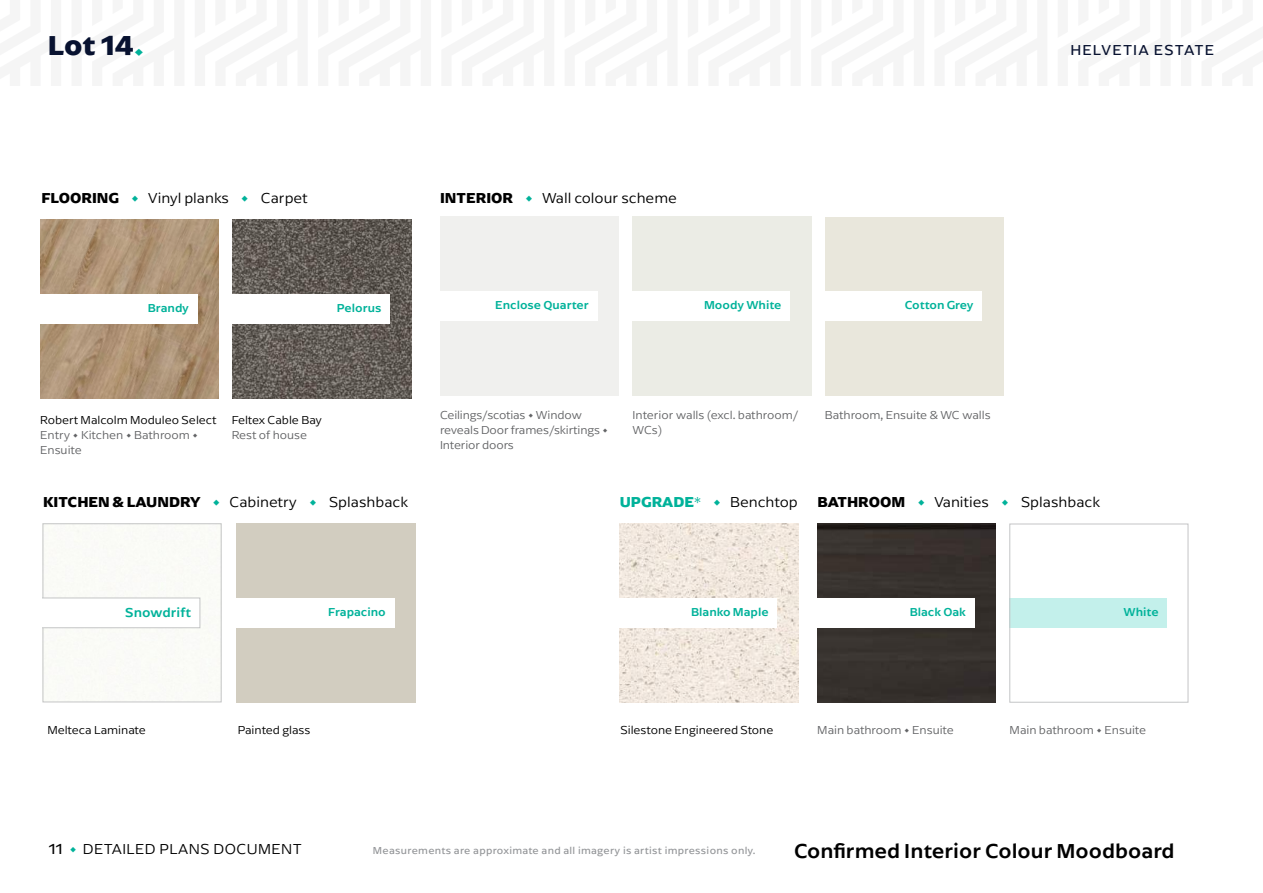
<style>
.page{position:relative;width:1263px;height:893px;background:#fff}
.page>*{position:absolute;margin:0;border:0;box-sizing:border-box;transform-origin:0 0}
.t1{font:700 28.5px "Arpona Sans";color:#081230}
.t2{font:500 21px "Arpona Sans";color:#000}
.t3{font:300 15px "Arpona Sans";color:#000}
.t4{font:300 15px "Arpona Sans";letter-spacing:.03em;color:#000}
.t5{font:15px "Arpona Sans";letter-spacing:.075em;color:#081230}
.t6{font:500 13.5px "Arpona Sans";color:#00b29a}
.t7{font:300 12px/15px "Arpona Sans";color:#636466}
.t8{font:300 12px "Arpona Sans";color:#000}
.t9{font:500 12px "Arpona Sans";color:#00b29a}
.t10{font:10.5px "Arpona Sans";letter-spacing:.03em;color:#939598}
.s1{color:#00b29a}
.s2{font-weight:700}
.s3{font-weight:500;color:#00b29a}
.s4{font-weight:700;color:#00b29a}
.s5{font-weight:400}
.s6{font-weight:400;color:#00b29a}
</style>
<div class="page">
<div style="left:43px;top:524px;width:178px;height:178px;border:1px solid #c4c5c6"></div>
<svg style="left:43px;top:598px;width:157px;height:30px"></svg>
<img style="left:233px;top:220px;width:178px;height:178px">
<img style="left:40px;top:220px;width:179px;height:178px">
<div style="left:36px;top:294px;width:162px;height:30px;background:#fff"></div>
<div style="left:228px;top:294px;width:162px;height:30px;background:#fff"></div>
<div style="left:825px;top:217px;width:178px;height:178px;background:#e9e7dc"></div>
<div style="left:821px;top:291px;width:161px;height:30px;background:#fff"></div>
<img style="left:620px;top:524px;width:178px;height:178px">
<div style="left:616px;top:598px;width:161px;height:30px;background:#fff"></div>
<div style="left:1010px;top:598px;width:157px;height:30px;background:#c3f0eb"></div>
<div style="left:1009px;top:524px;width:179px;height:178px;border:1px solid #c4c5c6"></div>
<div style="left:817px;top:524px;width:179px;height:178px;background:#36312d"></div>
<div style="left:813px;top:598px;width:161px;height:30px;background:#fff"></div>
<h1 class="t1" style="left:48px;top:27px;width:98px">Lot 14<span class="s1">.</span></h1>
<p class="t5" style="left:1070px;top:41px;width:145px">HELVETIA ESTATE</p>
<p class="t3" style="left:41px;top:189px;width:268px"><span class="s2">FLOORING</span> <span class="s3">•</span> Vinyl planks <span class="s3">•</span> Carpet</p>
<p class="t9" style="left:148px;top:299px;width:43px">Brandy</p>
<p class="t9" style="left:337px;top:299px;width:46px">Pelorus</p>
<p class="t3" style="left:440px;top:189px;width:238px"><span class="s2">INTERIOR</span> <span class="s3">•</span> Wall colour scheme</p>
<p class="t9" style="left:495px;top:296px;width:95px">Enclose Quarter</p>
<p class="t9" style="left:704px;top:296px;width:79px">Moody White</p>
<p class="t9" style="left:905px;top:296px;width:71px">Cotton Grey</p>
<p class="t8" style="left:40px;top:412px;width:178px">Robert Malcolm Moduleo Select</p>
<p class="t7" style="left:40px;top:427px;width:160px">Entry • Kitchen • Bathroom •<br>Ensuite</p>
<p class="t8" style="left:232px;top:412px;width:92px">Feltex Cable Bay</p>
<p class="t7" style="left:232px;top:427px;width:77px">Rest of house</p>
<p class="t7" style="left:440px;top:408px;width:170px">Ceilings/scotias • Window reveals Door frames/skirtings •<br>Interior doors</p>
<p class="t7" style="left:633px;top:408px;width:167px">Interior walls (excl. bathroom/<br>WCs)</p>
<p class="t7" style="left:825px;top:408px;width:167px">Bathroom, Ensuite &amp; WC walls</p>
<p class="t3" style="left:43px;top:493px;width:366px"><span class="s2">KITCHEN &amp; LAUNDRY</span> <span class="s3">•</span> Cabinetry <span class="s3">•</span> Splashback</p>
<p class="t3" style="left:620px;top:493px;width:180px"><span class="s4">UPGRADE</span><span class="s1">*</span> <span class="s3">•</span> Benchtop</p>
<p class="t3" style="left:818px;top:493px;width:284px"><span class="s2">BATHROOM</span> <span class="s3">•</span> Vanities <span class="s3">•</span> Splashback</p>
<p class="t6" style="left:125px;top:603px;width:68px">Snowdrift</p>
<p class="t9" style="left:328px;top:603px;width:59px">Frapacino</p>
<p class="t9" style="left:691px;top:603px;width:79px">Blanko Maple</p>
<p class="t9" style="left:910px;top:603px;width:58px">Black Oak</p>
<p class="t9" style="left:1123px;top:603px;width:37px">White</p>
<p class="t8" style="left:47px;top:722px;width:100px">Melteca Laminate</p>
<p class="t8" style="left:238px;top:722px;width:74px">Painted glass</p>
<p class="t4" style="left:49px;top:840px;width:254px"><span class="s5">11</span> <span class="s6">•</span> DETAILED PLANS DOCUMENT</p>
<p class="t8" style="left:620px;top:722px;width:154px">Silestone Engineered Stone</p>
<p class="t7" style="left:817px;top:722px;width:138px">Main bathroom • Ensuite</p>
<p class="t7" style="left:1009px;top:722px;width:138px">Main bathroom • Ensuite</p>
<p class="t10" style="left:373px;top:844px;width:384px">Measurements are approximate and all imagery is artist impressions only.</p>
<h2 class="t2" style="left:794px;top:836px;width:382px">Confirmed Interior Colour Moodboard</h2>
</div>
